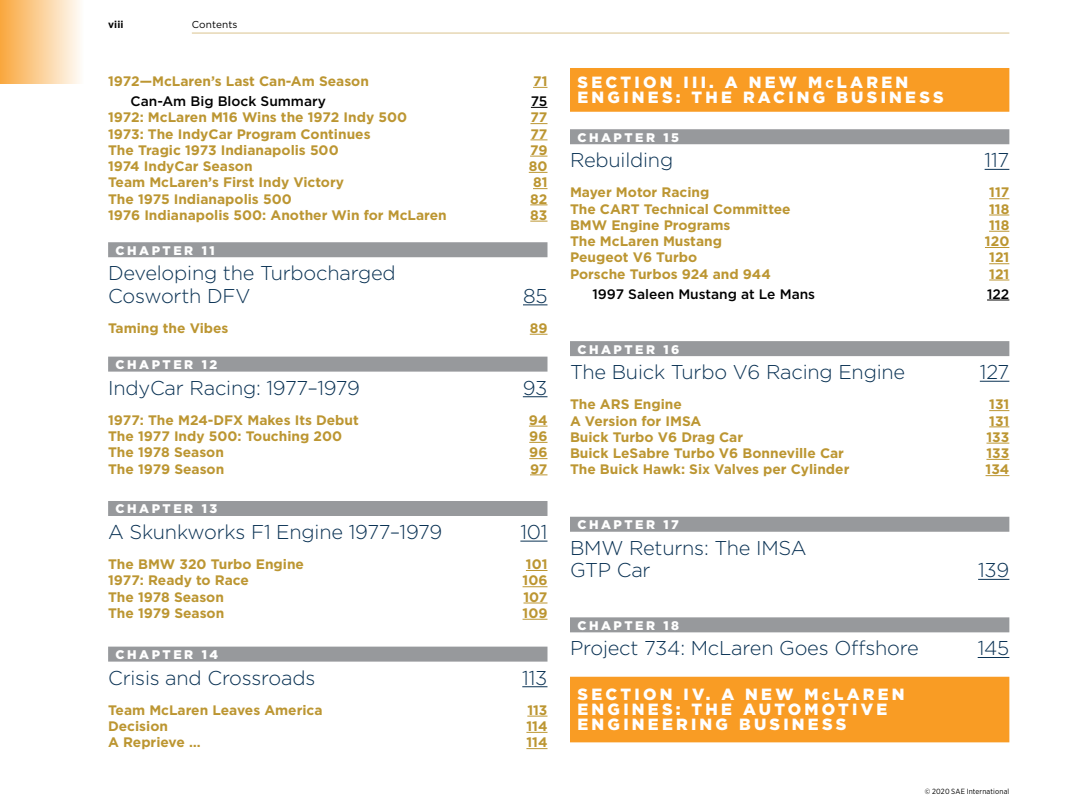
<style>
.page{position:relative;width:1080px;height:810px;background:#fff}
.page>*{position:absolute;margin:0;border:0;box-sizing:border-box;transform-origin:0 0}
.t1{font:300 20px/22.5px "Gotham";letter-spacing:-.01em;color:#0a3254}
.t2{font:900 16.25px/15px "Gotham";letter-spacing:.2em;color:#fff}
.t3{font:700 13.75px "Gotham";color:#bc9632}
.t4{font:500 13.75px "Gotham";color:#000}
.t5{font:900 12.5px "Gotham";letter-spacing:.2em;color:#fff}
.t6{font:10px "Gotham";letter-spacing:.01em;color:#000}
.t7{font:700 10px "Gotham";color:#000}
.t8{font:7.5px "Gotham Narrow";letter-spacing:.025em;color:#000}
.s1{font-size:11.38px}
</style>
<div class="page">
<div style="left:0;top:0;width:83px;height:83px;background:linear-gradient(to right,#f9a73d,#fefcfa)"></div>
<hr style="left:192px;top:33px;width:817px;height:1px;background:#dac38e">
<svg style="left:533px;top:87px;width:15px;height:1px"></svg>
<svg style="left:531px;top:107px;width:17px;height:1px"></svg>
<svg style="left:530px;top:123px;width:18px;height:1px"></svg>
<svg style="left:530px;top:140px;width:18px;height:1px"></svg>
<svg style="left:530px;top:156px;width:18px;height:1px"></svg>
<svg style="left:529px;top:172px;width:19px;height:1px"></svg>
<svg style="left:533px;top:188px;width:15px;height:1px"></svg>
<svg style="left:530px;top:205px;width:18px;height:1px"></svg>
<svg style="left:530px;top:221px;width:18px;height:1px"></svg>
<div style="left:108px;top:242px;width:440px;height:15px;background:#97999c"></div>
<svg style="left:523px;top:304px;width:25px;height:1px"></svg>
<svg style="left:530px;top:334px;width:18px;height:1px"></svg>
<div style="left:108px;top:357px;width:440px;height:15px;background:#97999c"></div>
<svg style="left:523px;top:396px;width:25px;height:1px"></svg>
<svg style="left:529px;top:426px;width:19px;height:1px"></svg>
<svg style="left:529px;top:442px;width:19px;height:1px"></svg>
<svg style="left:529px;top:458px;width:19px;height:1px"></svg>
<svg style="left:530px;top:475px;width:18px;height:1px"></svg>
<div style="left:108px;top:501px;width:440px;height:15px;background:#97999c"></div>
<svg style="left:520px;top:541px;width:28px;height:1px"></svg>
<svg style="left:526px;top:570px;width:21px;height:1px"></svg>
<svg style="left:523px;top:586px;width:25px;height:1px"></svg>
<svg style="left:523px;top:603px;width:25px;height:1px"></svg>
<svg style="left:523px;top:619px;width:25px;height:1px"></svg>
<div style="left:108px;top:647px;width:440px;height:15px;background:#97999c"></div>
<svg style="left:522px;top:686px;width:25px;height:1px"></svg>
<svg style="left:527px;top:716px;width:21px;height:1px"></svg>
<svg style="left:526px;top:732px;width:22px;height:1px"></svg>
<svg style="left:526px;top:748px;width:22px;height:1px"></svg>
<div style="left:570px;top:68px;width:439px;height:44px;background:#f99c24"></div>
<div style="left:570px;top:129px;width:439px;height:15px;background:#97999c"></div>
<svg style="left:985px;top:169px;width:24px;height:1px"></svg>
<svg style="left:989px;top:198px;width:20px;height:1px"></svg>
<svg style="left:989px;top:215px;width:20px;height:1px"></svg>
<svg style="left:989px;top:231px;width:20px;height:1px"></svg>
<svg style="left:985px;top:247px;width:24px;height:1px"></svg>
<svg style="left:989px;top:263px;width:20px;height:1px"></svg>
<svg style="left:989px;top:280px;width:20px;height:1px"></svg>
<svg style="left:987px;top:300px;width:22px;height:1px"></svg>
<div style="left:570px;top:341px;width:439px;height:15px;background:#97999c"></div>
<svg style="left:980px;top:381px;width:29px;height:1px"></svg>
<svg style="left:989px;top:410px;width:20px;height:1px"></svg>
<svg style="left:989px;top:427px;width:20px;height:1px"></svg>
<svg style="left:986px;top:443px;width:23px;height:1px"></svg>
<svg style="left:986px;top:459px;width:23px;height:1px"></svg>
<svg style="left:986px;top:475px;width:23px;height:1px"></svg>
<div style="left:570px;top:517px;width:439px;height:15px;background:#97999c"></div>
<hr style="left:978px;top:579px;width:31px;height:1px;background:#0a3254">
<div style="left:570px;top:617px;width:439px;height:15px;background:#97999c"></div>
<hr style="left:978px;top:657px;width:31px;height:1px;background:#0a3254">
<div style="left:570px;top:677px;width:439px;height:65px;background:#f99c24"></div>
<p class="t7" style="left:108px;top:17px;width:17px">viii</p>
<p class="t6" style="left:192px;top:18px;width:47px">Contents</p>
<p class="t3" style="left:108px;top:72px;width:262px">1972—McLaren’s Last Can-Am Season</p>
<p class="t3" style="left:533px;top:72px;width:16px">71</p>
<p class="t4" style="left:131px;top:92px;width:197px">Can-Am Big Block Summary</p>
<p class="t4" style="left:531px;top:92px;width:18px">75</p>
<p class="t3" style="left:108px;top:108px;width:301px">1972: McLaren M16 Wins the 1972 Indy 500</p>
<p class="t3" style="left:530px;top:108px;width:19px">77</p>
<p class="t3" style="left:108px;top:125px;width:264px">1973: The IndyCar Program Continues</p>
<p class="t3" style="left:530px;top:125px;width:19px">77</p>
<p class="t3" style="left:108px;top:141px;width:232px">The Tragic 1973 Indianapolis 500</p>
<p class="t3" style="left:530px;top:141px;width:19px">79</p>
<p class="t3" style="left:108px;top:157px;width:146px">1974 IndyCar Season</p>
<p class="t3" style="left:529px;top:157px;width:20px">80</p>
<p class="t3" style="left:108px;top:173px;width:237px">Team McLaren’s First Indy Victory</p>
<p class="t3" style="left:533px;top:173px;width:16px">81</p>
<p class="t3" style="left:108px;top:190px;width:185px">The 1975 Indianapolis 500</p>
<p class="t3" style="left:530px;top:190px;width:19px">82</p>
<p class="t3" style="left:108px;top:206px;width:340px">1976 Indianapolis 500: Another Win for McLaren</p>
<p class="t3" style="left:530px;top:206px;width:19px">83</p>
<p class="t5" style="left:116px;top:242px;width:101px">CHAPTER 11</p>
<h1 class="t1" style="left:108px;top:262px;width:289px">Developing the Turbocharged<br>Cosworth DFV</h1>
<h1 class="t1" style="left:523px;top:284px;width:26px">85</h1>
<p class="t3" style="left:108px;top:319px;width:122px">Taming the Vibes</p>
<p class="t3" style="left:530px;top:319px;width:19px">89</p>
<p class="t5" style="left:116px;top:356px;width:103px">CHAPTER 12</p>
<h1 class="t1" style="left:108px;top:376px;width:253px">IndyCar Racing: 1977–1979</h1>
<h1 class="t1" style="left:523px;top:376px;width:26px">93</h1>
<p class="t3" style="left:108px;top:411px;width:252px">1977: The M24-DFX Makes Its Debut</p>
<p class="t3" style="left:529px;top:411px;width:20px">94</p>
<p class="t3" style="left:108px;top:427px;width:235px">The 1977 Indy 500: Touching 200</p>
<p class="t3" style="left:529px;top:427px;width:20px">96</p>
<p class="t3" style="left:108px;top:443px;width:117px">The 1978 Season</p>
<p class="t3" style="left:529px;top:443px;width:20px">96</p>
<p class="t3" style="left:108px;top:460px;width:118px">The 1979 Season</p>
<p class="t3" style="left:530px;top:460px;width:19px">97</p>
<p class="t5" style="left:116px;top:500px;width:103px">CHAPTER 13</p>
<h1 class="t1" style="left:108px;top:520px;width:336px">A Skunkworks F1 Engine 1977–1979</h1>
<h1 class="t1" style="left:520px;top:520px;width:29px">101</h1>
<p class="t3" style="left:108px;top:555px;width:197px">The BMW 320 Turbo Engine</p>
<p class="t3" style="left:526px;top:555px;width:23px">101</p>
<p class="t3" style="left:108px;top:571px;width:142px">1977: Ready to Race</p>
<p class="t3" style="left:523px;top:571px;width:26px">106</p>
<p class="t3" style="left:108px;top:588px;width:117px">The 1978 Season</p>
<p class="t3" style="left:523px;top:588px;width:26px">107</p>
<p class="t3" style="left:108px;top:604px;width:118px">The 1979 Season</p>
<p class="t3" style="left:523px;top:604px;width:26px">109</p>
<p class="t5" style="left:116px;top:646px;width:104px">CHAPTER 14</p>
<h1 class="t1" style="left:108px;top:666px;width:209px">Crisis and Crossroads</h1>
<h1 class="t1" style="left:522px;top:666px;width:27px">113</h1>
<p class="t3" style="left:108px;top:701px;width:216px">Team McLaren Leaves America</p>
<p class="t3" style="left:527px;top:701px;width:22px">113</p>
<p class="t3" style="left:108px;top:717px;width:61px">Decision</p>
<p class="t3" style="left:526px;top:717px;width:23px">114</p>
<p class="t3" style="left:108px;top:733px;width:94px">A Reprieve …</p>
<p class="t3" style="left:526px;top:733px;width:23px">114</p>
<p class="t2" style="left:577px;top:75px;width:368px">SECTION III. A NEW M<span class="s1">c</span>LAREN<br>ENGINES: THE RACING BUSINESS</p>
<p class="t5" style="left:578px;top:129px;width:103px">CHAPTER 15</p>
<h1 class="t1" style="left:570px;top:149px;width:105px">Rebuilding</h1>
<h1 class="t1" style="left:985px;top:149px;width:26px">117</h1>
<p class="t3" style="left:570px;top:183px;width:141px">Mayer Motor Racing</p>
<p class="t3" style="left:989px;top:183px;width:22px">117</p>
<p class="t3" style="left:570px;top:200px;width:222px">The CART Technical Committee</p>
<p class="t3" style="left:989px;top:200px;width:22px">118</p>
<p class="t3" style="left:570px;top:216px;width:162px">BMW Engine Programs</p>
<p class="t3" style="left:989px;top:216px;width:22px">118</p>
<p class="t3" style="left:570px;top:232px;width:154px">The McLaren Mustang</p>
<p class="t3" style="left:985px;top:232px;width:26px">120</p>
<p class="t3" style="left:570px;top:248px;width:129px">Peugeot V6 Turbo</p>
<p class="t3" style="left:989px;top:248px;width:22px">121</p>
<p class="t3" style="left:570px;top:265px;width:202px">Porsche Turbos 924 and 944</p>
<p class="t3" style="left:989px;top:265px;width:22px">121</p>
<p class="t4" style="left:593px;top:285px;width:224px">1997 Saleen Mustang at Le Mans</p>
<p class="t4" style="left:987px;top:285px;width:24px">122</p>
<p class="t5" style="left:578px;top:341px;width:104px">CHAPTER 16</p>
<h1 class="t1" style="left:570px;top:360px;width:337px">The Buick Turbo V6 Racing Engine</h1>
<h1 class="t1" style="left:980px;top:360px;width:31px">127</h1>
<p class="t3" style="left:570px;top:395px;width:113px">The ARS Engine</p>
<p class="t3" style="left:989px;top:395px;width:22px">131</p>
<p class="t3" style="left:570px;top:412px;width:133px">A Version for IMSA</p>
<p class="t3" style="left:989px;top:412px;width:22px">131</p>
<p class="t3" style="left:570px;top:428px;width:175px">Buick Turbo V6 Drag Car</p>
<p class="t3" style="left:987px;top:428px;width:24px">133</p>
<p class="t3" style="left:570px;top:444px;width:276px">Buick LeSabre Turbo V6 Bonneville Car</p>
<p class="t3" style="left:987px;top:444px;width:24px">133</p>
<p class="t3" style="left:570px;top:460px;width:281px">The Buick Hawk: Six Valves per Cylinder</p>
<p class="t3" style="left:986px;top:460px;width:25px">134</p>
<p class="t5" style="left:578px;top:516px;width:103px">CHAPTER 17</p>
<h1 class="t1" style="left:570px;top:536px;width:238px">BMW Returns: The IMSA<br>GTP Car</h1>
<h1 class="t1" style="left:978px;top:559px;width:33px">139</h1>
<p class="t5" style="left:578px;top:617px;width:103px">CHAPTER 18</p>
<h1 class="t1" style="left:570px;top:637px;width:350px">Project 734: McLaren Goes Offshore</h1>
<h1 class="t1" style="left:978px;top:637px;width:33px">145</h1>
<p class="t2" style="left:577px;top:687px;width:329px">SECTION IV. A NEW M<span class="s1">c</span>LAREN<br>ENGINES: THE AUTOMOTIVE<br>ENGINEERING BUSINESS</p>
<p class="t8" style="left:925px;top:787px;width:86px">© 2020 SAE International</p>
</div>
